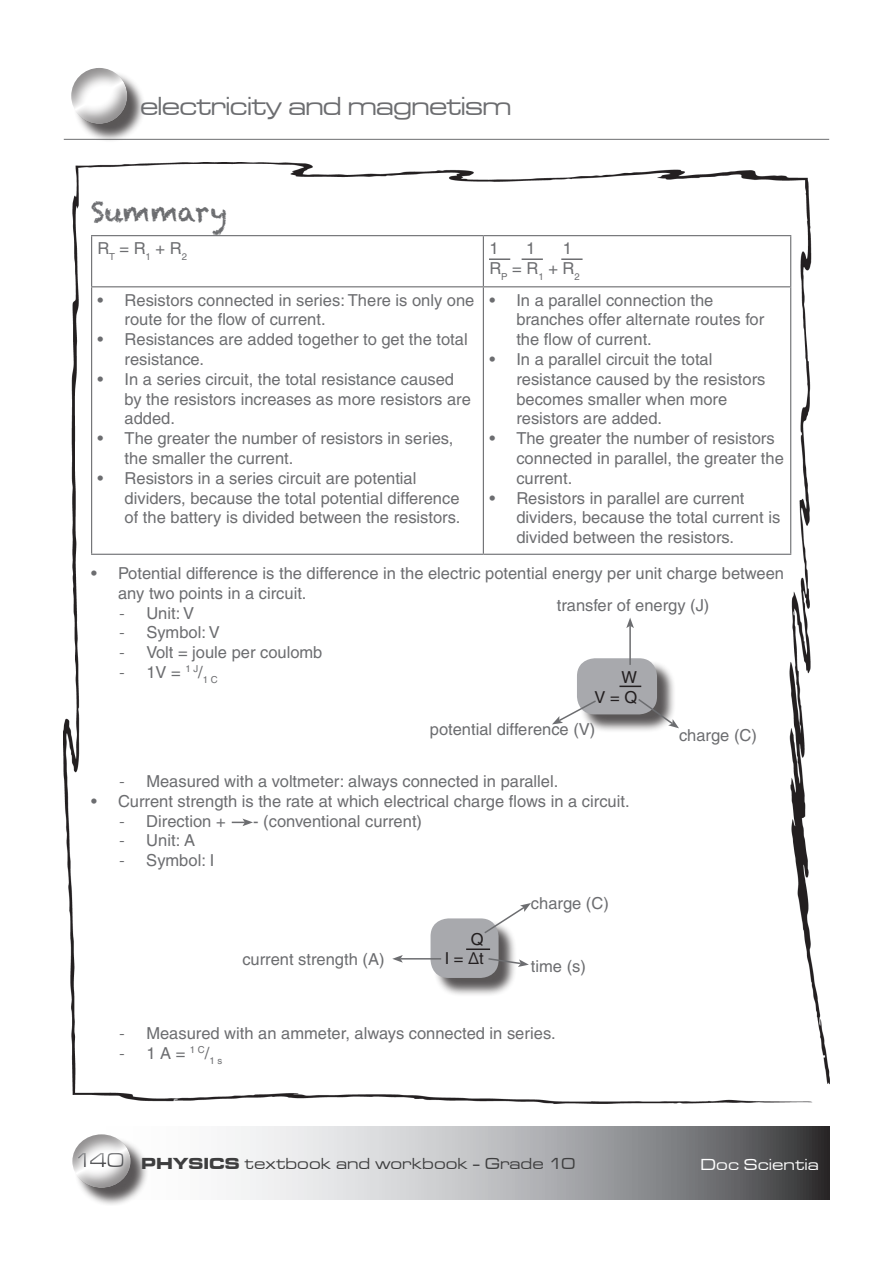
<style>
.page{position:relative;width:893px;height:1263px;background:#fff}
.page>*{position:absolute;margin:0;border:0;box-sizing:border-box;transform-origin:0 0}
.t1{font:27px "Microgramma D Medi Exte";color:#6c6d70}
.t2{font:27px "Chalkduster";color:#6c6d70}
.t3{font:16.5px/19.8px "Helvetica LT";color:#6c6d70}
.t4{font:16.5px "Microgramma D Medi Exte";letter-spacing:.04em;color:#3e3e3f}
.t5{font:16.5px "Microgramma D Medi Exte";letter-spacing:.04em;color:#fff}
.t6{font:16.5px/19.8px "Helvetica LT";color:#231f20;text-align:right}
.s1{font-family:"Myriad Pro"}
.s2{font-size:21px;color:#6c6d70}
.s3{font-family:"Microgramma D Bold Exte"}
</style>
<div class="page">
<hr style="left:64px;top:139px;width:765px;height:1px;background:#6c6d70">
<div style="left:73px;top:70px;width:73px;height:73px;background:#231f20;opacity:.75"></div>
<div style="left:70px;top:66px;width:60px;height:60px;background:#231f20;opacity:.5"></div>
<svg style="left:235px;top:1127px;width:594px;height:72px;background:#a7a8aa"></svg>
<div style="left:75px;top:1136px;width:74px;height:70px;background:#231f20;opacity:.75"></div>
<div style="left:71px;top:1132px;width:61px;height:57px;background:#231f20;opacity:.5"></div>
<div style="left:70px;top:1146px;width:62px;height:28px;background:#fff;opacity:.75"></div>
<div style="left:70px;top:1147px;width:65px;height:30px;background:#231f20;opacity:.75"></div>
<img style="left:64px;top:162px;width:765px;height:941px">
<hr style="left:91px;top:235px;width:392px;height:1px;background:#6c6d70">
<hr style="left:91px;top:236px;width:1px;height:50px;background:#6c6d70">
<hr style="left:483px;top:235px;width:308px;height:1px;background:#6c6d70">
<hr style="left:483px;top:236px;width:1px;height:50px;background:#6c6d70">
<hr style="left:790px;top:236px;width:1px;height:50px;background:#6c6d70">
<hr style="left:91px;top:286px;width:392px;height:1px;background:#6c6d70">
<hr style="left:91px;top:287px;width:1px;height:267px;background:#6c6d70">
<hr style="left:483px;top:286px;width:308px;height:1px;background:#6c6d70">
<hr style="left:483px;top:287px;width:1px;height:267px;background:#6c6d70">
<hr style="left:790px;top:287px;width:1px;height:267px;background:#6c6d70">
<hr style="left:91px;top:554px;width:392px;height:1px;background:#6c6d70">
<hr style="left:483px;top:554px;width:308px;height:1px;background:#6c6d70">
<svg style="left:232px;top:818px;width:21px;height:8px"></svg>
<hr style="left:561px;top:258px;width:22px;height:2px;background:#6c6d70">
<hr style="left:522px;top:258px;width:21px;height:2px;background:#6c6d70">
<hr style="left:489px;top:258px;width:21px;height:2px;background:#6c6d70">
<div style="left:579px;top:660px;width:97px;height:73px;background:#231f20;opacity:.75"></div>
<div style="left:577px;top:658px;width:80px;height:56px;background:#a8a9ad;border-radius:18px"></div>
<svg style="left:619px;top:686px;width:22px;height:1px"></svg>
<svg style="left:636px;top:697px;width:43px;height:31px"></svg>
<svg style="left:552px;top:699px;width:46px;height:25px"></svg>
<hr style="left:629px;top:626px;width:2px;height:39px;background:#6c6d70">
<svg style="left:626px;top:618px;width:8px;height:10px"></svg>
<div style="left:433px;top:921px;width:85px;height:76px;background:#231f20;opacity:.75"></div>
<div style="left:431px;top:918px;width:68px;height:60px;background:#a8a9ad;border-radius:18px"></div>
<hr style="left:400px;top:958px;width:41px;height:1px;background:#6c6d70">
<svg style="left:392px;top:955px;width:11px;height:8px"></svg>
<svg style="left:483px;top:903px;width:48px;height:32px"></svg>
<svg style="left:488px;top:957px;width:41px;height:10px"></svg>
<hr style="left:466px;top:948px;width:24px;height:2px;background:#231f20">
<h1 class="t1" style="left:140px;top:88px;width:372px">electricity and magnetism</h1>
<h1 class="t2" style="left:91px;top:196px;width:137px">Summary</h1>
<p class="t3" style="left:98px;top:239px;width:91px">R<sub>T</sub> = R<sub>1</sub> + R<sub>2</sub></p>
<p class="t3" style="left:489px;top:239px;width:11px">1</p>
<p class="t3" style="left:526px;top:239px;width:11px">1</p>
<p class="t3" style="left:489px;top:239px;width:92px;text-indent:73px">1<br>R<sub>P</sub> = R<sub>1</sub> + R<sub>2</sub></p>
<p class="t3" style="left:125px;top:290px;width:351px;text-indent:-27px">• Resistors connected in series: There is only one route for the flow of current.</p>
<p class="t3" style="left:125px;top:329px;width:345px;text-indent:-27px">• Resistances are added together to get the total resistance.</p>
<p class="t3" style="left:125px;top:369px;width:348px;text-indent:-27px">• In a series circuit, the total resistance caused by the resistors increases as more resistors are added.</p>
<p class="t3" style="left:125px;top:428px;width:330px;text-indent:-27px">• The greater the number of resistors in series, the smaller the current.</p>
<p class="t3" style="left:125px;top:468px;width:337px;text-indent:-27px">• Resistors in a series circuit are potential dividers, because the total potential difference of the battery is divided between the resistors.</p>
<p class="t3" style="left:516px;top:290px;width:249px;text-indent:-27px">• In a parallel connection the branches offer alternate routes for the flow of current.</p>
<p class="t3" style="left:516px;top:349px;width:251px;text-indent:-27px">• In a parallel circuit the total resistance caused by the resistors becomes smaller when more resistors are added.</p>
<p class="t3" style="left:516px;top:428px;width:269px;text-indent:-27px">• The greater the number of resistors connected in parallel, the greater the current.</p>
<p class="t3" style="left:516px;top:488px;width:265px;text-indent:-27px">• Resistors in parallel are current dividers, because the total current is divided between the resistors.</p>
<p class="t3" style="left:118px;top:563px;width:667px;text-indent:-27px">• Potential difference is the difference in the electric potential energy per unit charge between any two points in a circuit.</p>
<p class="t3" style="left:119px;top:603px;width:76px"><span class="s1">-</span> Unit: V</p>
<p class="t3" style="left:119px;top:623px;width:102px"><span class="s1">-</span> Symbol: V</p>
<p class="t3" style="left:119px;top:642px;width:205px"><span class="s1">-</span> Volt = joule per coulomb</p>
<p class="t3" style="left:119px;top:662px;width:100px"><span class="s1">-</span> 1V = <sup>1</sup> <sup>J</sup>/<sub>1</sub> <sub>C</sub></p>
<p class="t3" style="left:557px;top:595px;width:154px">transfer of energy (J)</p>
<p class="t6" style="left:595px;top:667px;width:44px">W<br>V = Q</p>
<p class="t3" style="left:430px;top:719px;width:167px">potential difference (V)</p>
<p class="t3" style="left:679px;top:725px;width:79px">charge (C)</p>
<p class="t3" style="left:119px;top:771px;width:440px"><span class="s1">-</span> Measured with a voltmeter: always connected in parallel.</p>
<p class="t3" style="left:91px;top:791px;width:540px">• Current strength is the rate at which electrical charge flows in a circuit.</p>
<p class="t3" style="left:119px;top:811px;width:108px"><span class="s1">-</span> Direction +</p>
<p class="t3" style="left:253px;top:811px;width:170px">- (conventional current)</p>
<p class="t3" style="left:119px;top:830px;width:77px"><span class="s1">-</span> Unit: A</p>
<p class="t3" style="left:119px;top:850px;width:96px"><span class="s1">-</span> Symbol: I</p>
<p class="t3" style="left:242px;top:949px;width:144px">current strength (A)</p>
<p class="t6" style="left:445px;top:929px;width:41px">Q<br>I = ∆t</p>
<p class="t3" style="left:531px;top:893px;width:79px">charge (C)</p>
<p class="t3" style="left:531px;top:956px;width:56px">time (s)</p>
<p class="t3" style="left:119px;top:1023px;width:438px"><span class="s1">-</span> Measured with an ammeter, always connected in series.</p>
<p class="t3" style="left:119px;top:1043px;width:104px"><span class="s1">-</span> 1 A = <sup>1</sup> <sup>C</sup>/<sub>1</sub> <sub>s</sub></p>
<p class="t4" style="left:74px;top:1153px;width:502px"><span class="s2">140</span> <span class="s3">PHYSICS</span> textbook and workbook - Grade 10</p>
<p class="t5" style="left:701px;top:1154px;width:119px">Doc Scientia</p>
</div>
